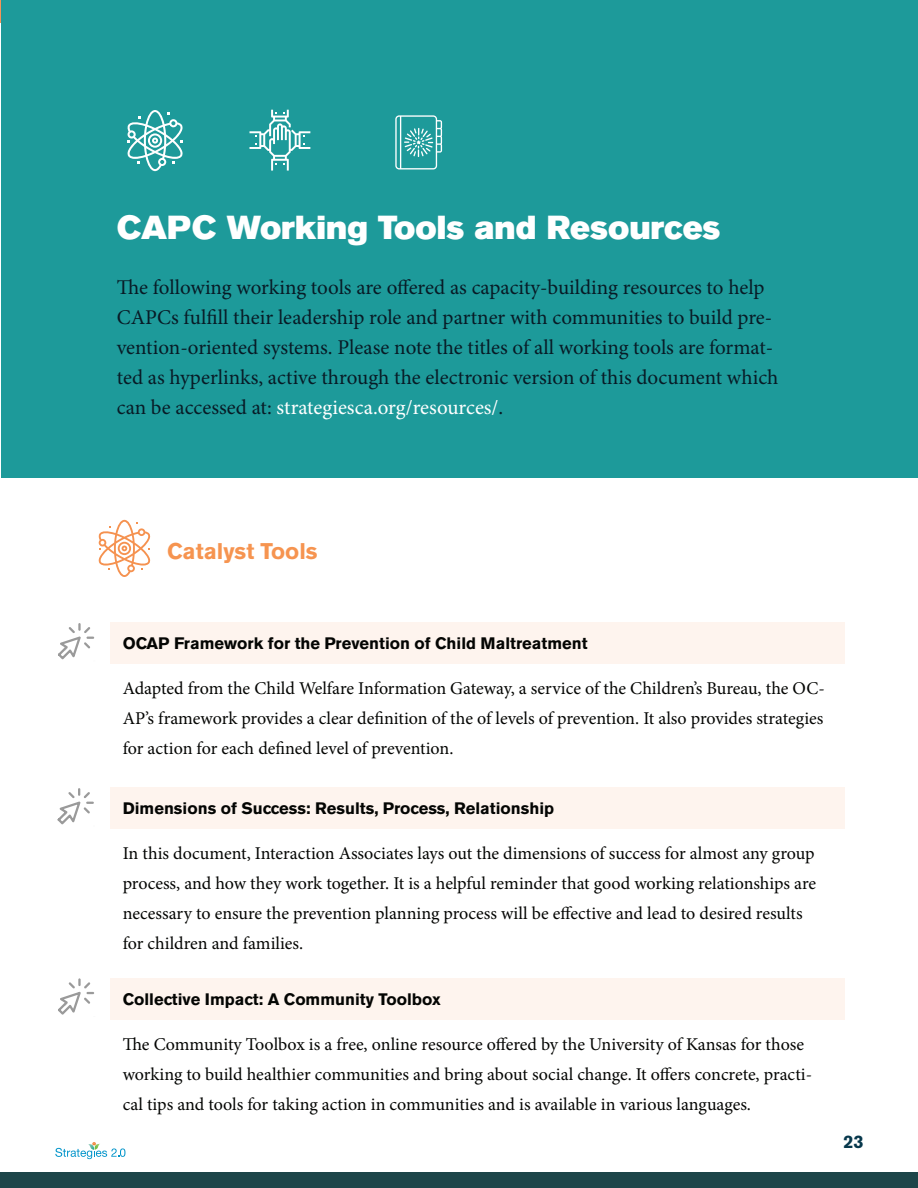
<style>
.page{position:relative;width:918px;height:1188px;background:#fff}
.page>*{position:absolute;margin:0;border:0;box-sizing:border-box;transform-origin:0 0}
.t1{font:33px "Akzidenz Grotesk BE Super";color:#fff}
.t2{font:700 22.5px "Akzidenz Grotesk BE";color:#f69450}
.t3{font:21px/30px "Minion Pro";color:#081b26}
.t4{font:18px/30px "Minion Pro";color:#040503}
.t5{font:700 18px "Akzidenz Grotesk BE";color:#07384c}
.t6{font:700 16.5px "Akzidenz Grotesk BE";color:#040503}
.s1{color:#fff}
</style>
<div class="page">
<div style="left:110px;top:622px;width:735px;height:42px;background:#fef4ee"></div>
<div style="left:0;top:1173px;width:918px;height:15px;background:#1d4549"></div>
<svg style="left:98px;top:520px;width:52px;height:57px"></svg>
<div style="left:110px;top:788px;width:735px;height:41px;background:#fef4ee"></div>
<div style="left:110px;top:978px;width:735px;height:41px;background:#fef4ee"></div>
<svg style="left:55px;top:1142px;width:70px;height:17px"></svg>
<div style="left:1px;top:0;width:917px;height:478px;background:#1d9a9a"></div>
<svg style="left:250px;top:110px;width:60px;height:61px"></svg>
<svg style="left:395px;top:115px;width:47px;height:54px"></svg>
<svg style="left:127px;top:110px;width:56px;height:61px"></svg>
<svg style="left:58px;top:623px;width:36px;height:36px"></svg>
<svg style="left:57px;top:788px;width:37px;height:36px"></svg>
<svg style="left:58px;top:978px;width:36px;height:37px"></svg>
<h2 class="t1" style="left:117px;top:208px;width:605px">CAPC Working Tools and Resources</h2>
<p class="t3" style="left:117px;top:272px;width:663px">The following working tools are offered as capacity-building resources to help CAPCs fulfill their leadership role and partner with communities to build pre&shy;vention-oriented systems. Please note the titles of all working tools are format&shy;ted as hyperlinks, active through the electronic version of this document which can be accessed at: <span class="s1">strategiesca.org/resources/</span>.</p>
<h3 class="t2" style="left:167px;top:538px;width:152px">Catalyst Tools</h3>
<h4 class="t6" style="left:123px;top:634px;width:466px">OCAP Framework for the Prevention of Child Maltreatment</h4>
<p class="t4" style="left:123px;top:673px;width:703px;text-align:justify">Adapted from the Child Welfare Information Gateway, a service of the Children’s Bureau, the OC-AP’s framework provides a clear definition of the of levels of prevention. It also provides strategies for action for each defined level of prevention.</p>
<h4 class="t6" style="left:123px;top:799px;width:433px">Dimensions of Success: Results, Process, Relationship</h4>
<p class="t4" style="left:123px;top:838px;width:695px">In this document, Interaction Associates lays out the dimensions of success for almost any group process, and how they work together. It is a helpful reminder that good working relationships are necessary to ensure the prevention planning process will be effective and lead to desired results for children and families.</p>
<h4 class="t6" style="left:123px;top:989px;width:320px">Collective Impact: A Community Toolbox</h4>
<p class="t4" style="left:123px;top:1029px;width:691px">The Community Toolbox is a free, online resource offered by the University of Kansas for those working to build healthier communities and bring about social change. It offers concrete, practi&shy;cal tips and tools for taking action in communities and is available in various languages.</p>
<p class="t5" style="left:844px;top:1131px;width:22px">23</p>
</div>
